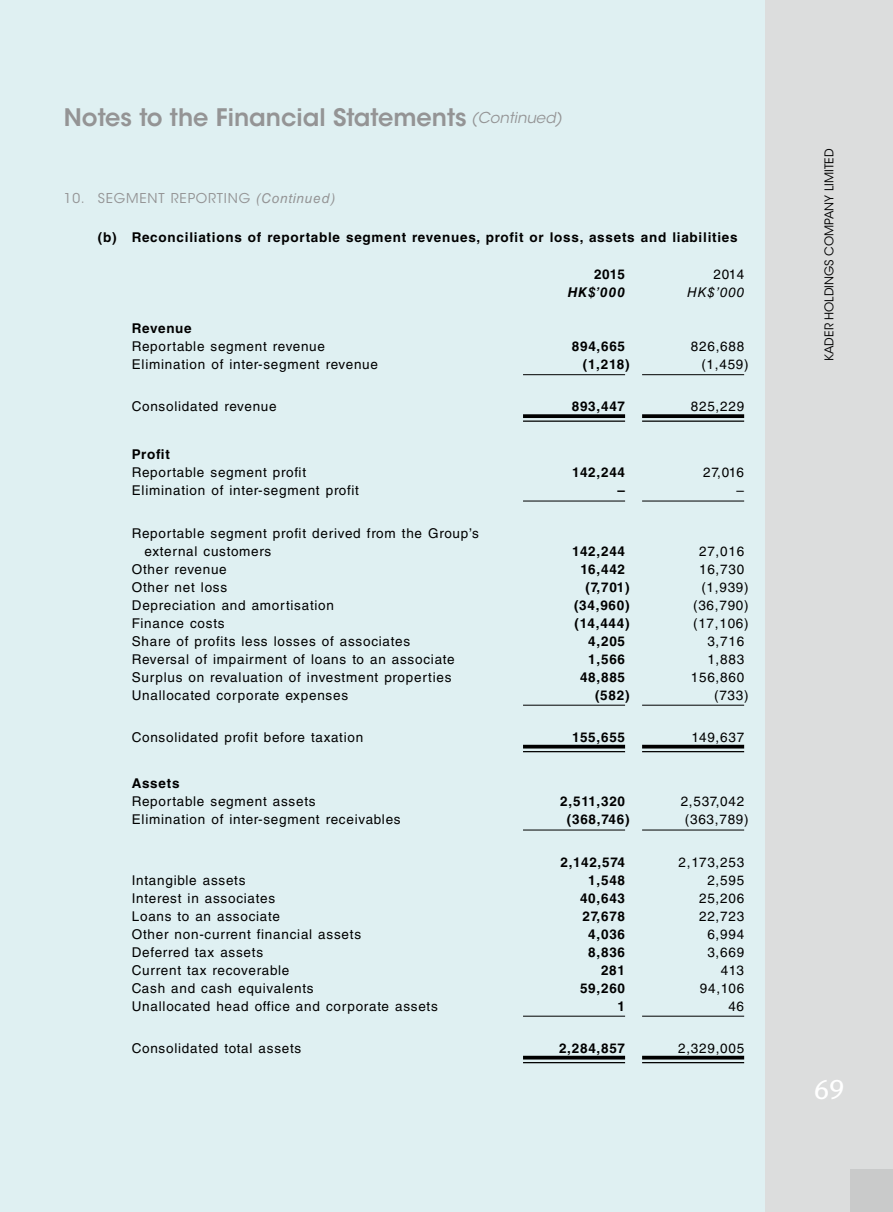
<style>
.page{position:relative;width:893px;height:1212px;background:#dff0f2}
.page>*{position:absolute;margin:0;border:0;box-sizing:border-box;transform-origin:0 0}
.t1{font:500 27px "Stone Sans Std";color:#fff}
.t2{font:600 24px "ITC Avant Garde Std";color:#949495}
.t3{font:13.5px/18px "Helvetica LT Std";letter-spacing:.055em;color:#000}
.t4{font:700 13.5px "Helvetica LT Std";letter-spacing:.055em;color:#000}
.t5{font:13.5px "ITC Avant Garde Std";letter-spacing:.06em;color:#949495}
.t6{font:italic 700 13.5px "Helvetica LT Std";color:#000}
.t7{font:italic 13.5px "Helvetica LT Std";color:#000}
.t8{font:12px "ITC Avant Garde Std";color:#000}
.s1{font-weight:400;font-style:italic;font-size:15px}
.s2{font-family:"Helvetica LT Std";font-style:italic}
</style>
<div class="page">
<div style="left:765px;top:0;width:128px;height:1212px;background:#dcdddd"></div>
<div style="left:850px;top:1169px;width:43px;height:43px;background:#c9caca"></div>
<hr style="left:523px;top:374px;width:102px;height:1px;background:#000">
<hr style="left:642px;top:374px;width:102px;height:1px;background:#000">
<svg style="left:523px;top:414px;width:102px;height:4px"></svg>
<hr style="left:523px;top:420px;width:102px;height:2px;background:#000">
<svg style="left:642px;top:414px;width:102px;height:4px"></svg>
<hr style="left:642px;top:420px;width:102px;height:2px;background:#000">
<hr style="left:523px;top:501px;width:102px;height:1px;background:#000">
<hr style="left:642px;top:501px;width:102px;height:1px;background:#000">
<hr style="left:523px;top:705px;width:102px;height:1px;background:#000">
<hr style="left:642px;top:705px;width:102px;height:1px;background:#000">
<hr style="left:523px;top:745px;width:102px;height:3px;background:#000">
<hr style="left:523px;top:751px;width:102px;height:1px;background:#000">
<hr style="left:642px;top:745px;width:102px;height:3px;background:#000">
<hr style="left:642px;top:751px;width:102px;height:1px;background:#000">
<hr style="left:523px;top:830px;width:102px;height:1px;background:#000">
<hr style="left:642px;top:830px;width:102px;height:1px;background:#000">
<hr style="left:523px;top:1016px;width:102px;height:1px;background:#000">
<hr style="left:642px;top:1016px;width:102px;height:1px;background:#000">
<hr style="left:523px;top:1056px;width:102px;height:3px;background:#000">
<hr style="left:523px;top:1062px;width:102px;height:1px;background:#000">
<hr style="left:642px;top:1056px;width:102px;height:3px;background:#000">
<hr style="left:642px;top:1062px;width:102px;height:1px;background:#000">
<h2 class="t2" style="left:64px;top:102px;width:500px">Notes to the Financial Statements <span class="s1">(Continued)</span></h2>
<p class="t5" style="left:64px;top:189px;width:273px">10. SEGMENT REPORTING <span class="s2">(Continued)</span></p>
<p class="t4" style="left:98px;top:229px;width:641px">(b) Reconciliations of reportable segment revenues, profit or loss, assets and liabilities</p>
<p class="t4" style="left:594px;top:266px;width:33px">2015</p>
<p class="t3" style="left:713px;top:265px;width:32px">2014</p>
<p class="t6" style="left:568px;top:284px;width:59px">HK$’000</p>
<p class="t7" style="left:687px;top:284px;width:59px">HK$’000</p>
<p class="t4" style="left:132px;top:320px;width:61px">Revenue</p>
<p class="t3" style="left:132px;top:337px;width:195px">Reportable segment revenue</p>
<p class="t4" style="left:572px;top:338px;width:55px">894,665</p>
<p class="t3" style="left:691px;top:337px;width:55px">826,688</p>
<p class="t3" style="left:132px;top:355px;width:248px">Elimination of inter-segment revenue</p>
<p class="t4" style="left:583px;top:356px;width:48px">(1,218)</p>
<p class="t3" style="left:701px;top:355px;width:49px">(1,459)</p>
<p class="t3" style="left:132px;top:397px;width:146px">Consolidated revenue</p>
<p class="t4" style="left:572px;top:398px;width:55px">893,447</p>
<p class="t3" style="left:691px;top:397px;width:55px">825,229</p>
<p class="t4" style="left:132px;top:446px;width:40px">Profit</p>
<p class="t3" style="left:132px;top:464px;width:176px">Reportable segment profit</p>
<p class="t4" style="left:572px;top:464px;width:54px">142,244</p>
<p class="t3" style="left:703px;top:464px;width:42px">27,016</p>
<p class="t3" style="left:132px;top:482px;width:229px">Elimination of inter-segment profit</p>
<p class="t4" style="left:618px;top:482px;width:9px">–</p>
<p class="t3" style="left:737px;top:482px;width:9px">–</p>
<p class="t3" style="left:145px;top:524px;width:336px;text-indent:-13px">Reportable segment profit derived from the Group’s external customers</p>
<p class="t4" style="left:572px;top:542px;width:54px">142,244</p>
<p class="t3" style="left:699px;top:542px;width:47px">27,016</p>
<p class="t3" style="left:132px;top:560px;width:96px">Other revenue</p>
<p class="t4" style="left:580px;top:560px;width:46px">16,442</p>
<p class="t3" style="left:699px;top:560px;width:47px">16,730</p>
<p class="t3" style="left:132px;top:578px;width:97px">Other net loss</p>
<p class="t4" style="left:586px;top:578px;width:45px">(7,701)</p>
<p class="t3" style="left:701px;top:578px;width:49px">(1,939)</p>
<p class="t3" style="left:132px;top:596px;width:204px">Depreciation and amortisation</p>
<p class="t4" style="left:574px;top:596px;width:57px">(34,960)</p>
<p class="t3" style="left:693px;top:596px;width:57px">(36,790)</p>
<p class="t3" style="left:132px;top:614px;width:94px">Finance costs</p>
<p class="t4" style="left:574px;top:614px;width:57px">(14,444)</p>
<p class="t3" style="left:693px;top:614px;width:57px">(17,106)</p>
<p class="t3" style="left:132px;top:632px;width:280px">Share of profits less losses of associates</p>
<p class="t4" style="left:588px;top:632px;width:38px">4,205</p>
<p class="t3" style="left:707px;top:632px;width:38px">3,716</p>
<p class="t3" style="left:132px;top:650px;width:324px">Reversal of impairment of loans to an associate</p>
<p class="t4" style="left:588px;top:650px;width:38px">1,566</p>
<p class="t3" style="left:707px;top:650px;width:38px">1,883</p>
<p class="t3" style="left:132px;top:668px;width:321px">Surplus on revaluation of investment properties</p>
<p class="t4" style="left:580px;top:668px;width:47px">48,885</p>
<p class="t3" style="left:691px;top:668px;width:55px">156,860</p>
<p class="t3" style="left:132px;top:686px;width:218px">Unallocated corporate expenses</p>
<p class="t4" style="left:595px;top:686px;width:36px">(582)</p>
<p class="t3" style="left:714px;top:686px;width:36px">(733)</p>
<p class="t3" style="left:132px;top:728px;width:233px">Consolidated profit before taxation</p>
<p class="t4" style="left:572px;top:729px;width:54px">155,655</p>
<p class="t3" style="left:691px;top:728px;width:54px">149,637</p>
<p class="t4" style="left:132px;top:775px;width:49px">Assets</p>
<p class="t3" style="left:132px;top:793px;width:185px">Reportable segment assets</p>
<p class="t4" style="left:560px;top:793px;width:66px">2,511,320</p>
<p class="t3" style="left:681px;top:793px;width:65px">2,537,042</p>
<p class="t3" style="left:132px;top:811px;width:270px">Elimination of inter-segment receivables</p>
<p class="t4" style="left:567px;top:811px;width:64px">(368,746)</p>
<p class="t3" style="left:685px;top:811px;width:65px">(363,789)</p>
<p class="t4" style="left:560px;top:853px;width:66px">2,142,574</p>
<p class="t3" style="left:679px;top:853px;width:67px">2,173,253</p>
<p class="t3" style="left:132px;top:871px;width:115px">Intangible assets</p>
<p class="t4" style="left:588px;top:871px;width:38px">1,548</p>
<p class="t3" style="left:707px;top:871px;width:38px">2,595</p>
<p class="t3" style="left:132px;top:889px;width:145px">Interest in associates</p>
<p class="t4" style="left:580px;top:889px;width:47px">40,643</p>
<p class="t3" style="left:699px;top:889px;width:47px">25,206</p>
<p class="t3" style="left:132px;top:907px;width:150px">Loans to an associate</p>
<p class="t4" style="left:583px;top:907px;width:44px">27,678</p>
<p class="t3" style="left:699px;top:907px;width:47px">22,723</p>
<p class="t3" style="left:132px;top:925px;width:231px">Other non-current financial assets</p>
<p class="t4" style="left:588px;top:925px;width:38px">4,036</p>
<p class="t3" style="left:707px;top:925px;width:38px">6,994</p>
<p class="t3" style="left:132px;top:943px;width:133px">Deferred tax assets</p>
<p class="t4" style="left:588px;top:943px;width:38px">8,836</p>
<p class="t3" style="left:707px;top:943px;width:38px">3,669</p>
<p class="t3" style="left:132px;top:961px;width:159px">Current tax recoverable</p>
<p class="t4" style="left:601px;top:961px;width:26px">281</p>
<p class="t3" style="left:721px;top:961px;width:25px">413</p>
<p class="t3" style="left:132px;top:979px;width:183px">Cash and cash equivalents</p>
<p class="t4" style="left:580px;top:979px;width:47px">59,260</p>
<p class="t3" style="left:700px;top:979px;width:46px">94,106</p>
<p class="t3" style="left:132px;top:997px;width:308px">Unallocated head office and corporate assets</p>
<p class="t4" style="left:618px;top:997px;width:9px">1</p>
<p class="t3" style="left:728px;top:997px;width:17px">46</p>
<p class="t3" style="left:132px;top:1039px;width:171px">Consolidated total assets</p>
<p class="t4" style="left:559px;top:1040px;width:68px">2,284,857</p>
<p class="t3" style="left:678px;top:1039px;width:68px">2,329,005</p>
<p class="t8" style="left:822px;top:361px;width:214px;rotate:-90deg">KADER HOLDINGS COMPANY LIMITED</p>
<h1 class="t1" style="left:814px;top:1074px;width:32px">69</h1>
</div>
